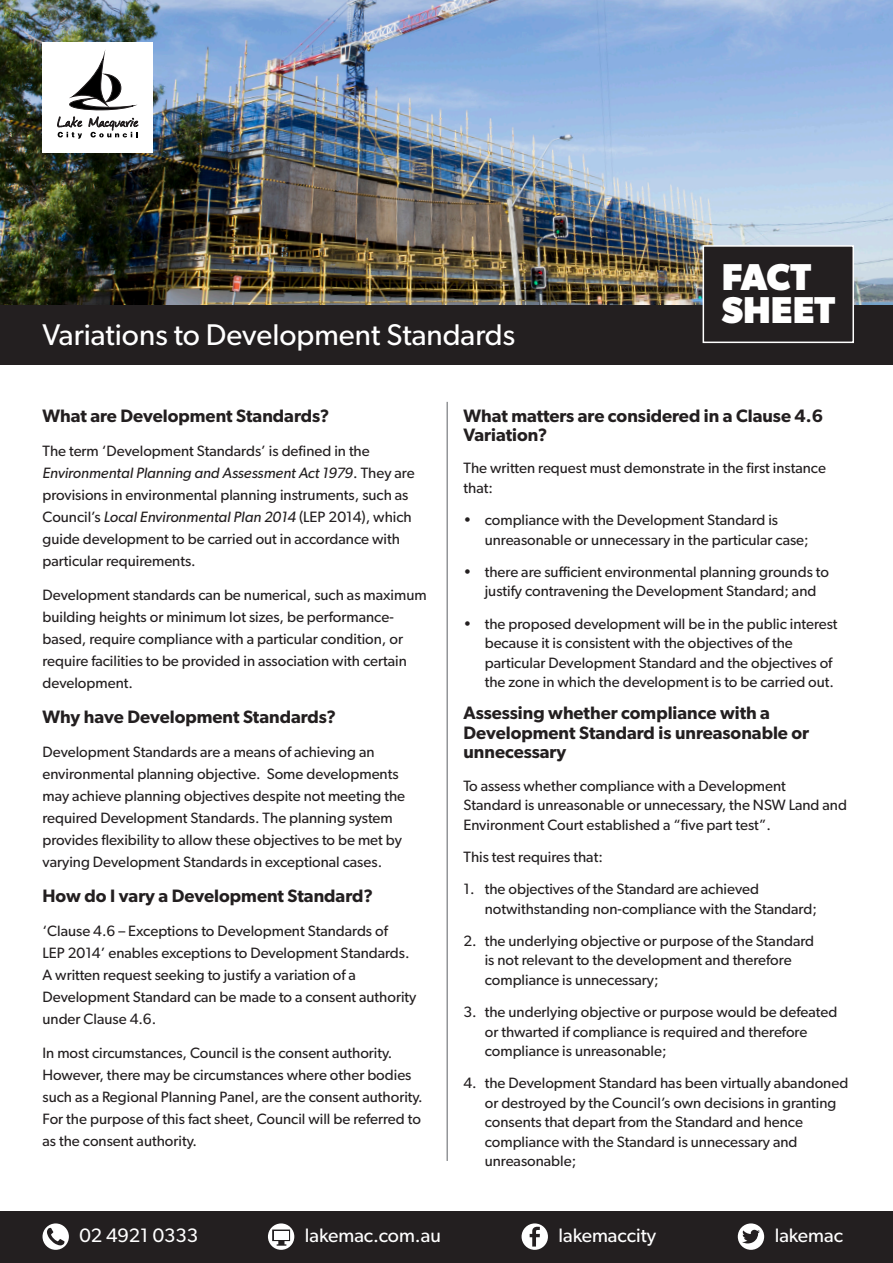
<style>
.page{position:relative;width:893px;height:1263px;background:#fff}
.page>*{position:absolute;margin:0;border:0;box-sizing:border-box;transform-origin:0 0}
.t1{font:700 37.5px/33px "Gibson";color:#fff}
.t2{font:30px "Gibson";color:#fff}
.t3{font:19.5px "Gibson";color:#fff}
.Heading{font:600 18px/19.5px "Gibson";color:#231f20}
.t4{font:15px/21.9px "Gibson";color:#231f20}
.s1{font-style:italic}
</style>
<div class="page">
<div style="left:0;top:1211px;width:893px;height:52px;background:#231f20"></div>
<svg style="left:43px;top:1223px;width:26px;height:27px"></svg>
<svg style="left:268px;top:1223px;width:26px;height:27px"></svg>
<svg style="left:522px;top:1223px;width:26px;height:27px"></svg>
<svg style="left:738px;top:1223px;width:26px;height:27px"></svg>
<img style="left:0;top:0;width:893px;height:305px">
<div style="left:43px;top:43px;width:110px;height:110px;background:#fff"></div>
<svg style="left:57px;top:57px;width:82px;height:82px"></svg>
<div style="left:0;top:305px;width:893px;height:60px;background:#231f20"></div>
<div style="left:703px;top:246px;width:150px;height:96px;background:#231f20"></div>
<div style="left:703px;top:245px;width:151px;height:98px;border:2px solid #fff"></div>
<hr style="left:446px;top:402px;width:2px;height:759px;background:#939598">
<p class="t2" style="left:43px;top:317px;width:474px">Variations to Development Standards</p>
<p class="t1" style="left:722px;top:260px;width:115px">FACT<br>SHEET</p>
<p class="Heading" style="left:43px;top:405px;width:288px">What are Development Standards?</p>
<p class="t4" style="left:43px;top:440px;width:374px">The term ‘Development Standards’ is defined in the <span class="s1">Environmental Planning and Assessment Act 1979</span>. They are provisions in environmental planning instruments, such as Council’s <span class="s1">Local Environmental Plan 2014</span> (LEP 2014), which guide development to be carried out in accordance with particular requirements.</p>
<p class="t4" style="left:43px;top:584px;width:386px">Development standards can be numerical, such as maximum building heights or minimum lot sizes, be performance&shy;based, require compliance with a particular condition, or require facilities to be provided in association with certain development.</p>
<p class="Heading" style="left:43px;top:706px;width:295px">Why have Development Standards?</p>
<p class="t4" style="left:43px;top:741px;width:364px">Development Standards are a means of achieving an environmental planning objective. Some developments may achieve planning objectives despite not meeting the required Development Standards. The planning system provides flexibility to allow these objectives to be met by varying Development Standards in exceptional cases.</p>
<p class="Heading" style="left:43px;top:885px;width:332px">How do I vary a Development Standard?</p>
<p class="t4" style="left:43px;top:920px;width:375px">‘Clause 4.6 – Exceptions to Development Standards of<br>LEP 2014’ enables exceptions to Development Standards.<br>A written request seeking to justify a variation of a Development Standard can be made to a consent authority under Clause 4.6.</p>
<p class="t4" style="left:43px;top:1042px;width:382px">In most circumstances, Council is the consent authority.<br>However, there may be circumstances where other bodies such as a Regional Planning Panel, are the consent authority.<br>For the purpose of this fact sheet, Council will be referred to as the consent authority.</p>
<p class="Heading" style="left:463px;top:405px;width:361px">What matters are considered in a Clause 4.6<br>Variation?</p>
<p class="t4" style="left:463px;top:458px;width:364px;line-height:19.5px">The written request must demonstrate in the first instance that:</p>
<p class="t4" style="left:485px;top:510px;width:325px;line-height:19.5px;text-indent:-21px">• compliance with the Development Standard is unreasonable or unnecessary in the particular case;</p>
<p class="t4" style="left:463px;top:562px;width:367px;line-height:19.5px;text-align:center">• there are sufficient environmental planning grounds to justify contravening the Development Standard; and</p>
<p class="t4" style="left:485px;top:613px;width:354px;line-height:19.5px;text-indent:-21px">• the proposed development will be in the public interest because it is consistent with the objectives of the particular Development Standard and the objectives of the zone in which the development is to be carried out.</p>
<p class="Heading" style="left:463px;top:703px;width:347px">Assessing whether compliance with a<br>Development Standard is unreasonable or unnecessary</p>
<p class="t4" style="left:463px;top:775px;width:385px;line-height:19.5px">To assess whether compliance with a Development<br>Standard is unreasonable or unnecessary, the NSW Land and<br>Environment Court established a “five part test”.</p>
<p class="t4" style="left:463px;top:845px;width:141px">This test requires that:</p>
<p class="t4" style="left:485px;top:879px;width:334px;line-height:19.5px;text-indent:-21px">1. the objectives of the Standard are achieved notwithstanding non-compliance with the Standard;</p>
<p class="t4" style="left:485px;top:931px;width:331px;line-height:19.5px;text-indent:-21px">2. the underlying objective or purpose of the Standard is not relevant to the development and therefore compliance is unnecessary;</p>
<p class="t4" style="left:485px;top:1002px;width:354px;line-height:19.5px;text-indent:-21px">3. the underlying objective or purpose would be defeated or thwarted if compliance is required and therefore compliance is unreasonable;</p>
<p class="t4" style="left:485px;top:1073px;width:365px;line-height:19.5px;text-indent:-21px">4. the Development Standard has been virtually abandoned or destroyed by the Council’s own decisions in granting consents that depart from the Standard and hence compliance with the Standard is unnecessary and unreasonable;</p>
<h3 class="t3" style="left:79px;top:1224px;width:120px">02 4921 0333</h3>
<h3 class="t3" style="left:305px;top:1224px;width:138px">lakemac.com.au</h3>
<h3 class="t3" style="left:558px;top:1224px;width:99px">lakemaccity</h3>
<h3 class="t3" style="left:775px;top:1224px;width:70px">lakemac</h3>
</div>
